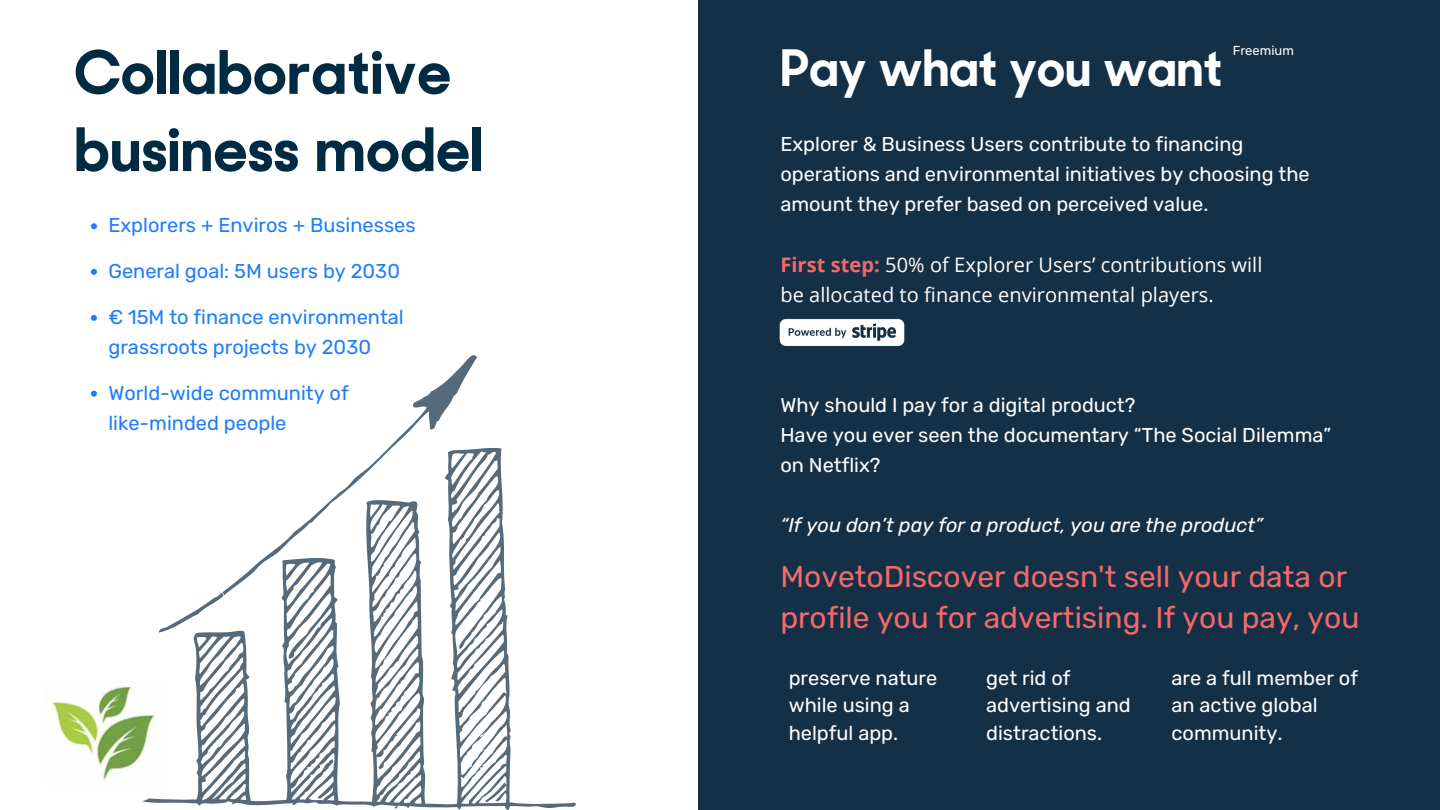
<style>
.page{position:relative;width:1440px;height:810px;background:#fff}
.page>*{position:absolute;margin:0;border:0;box-sizing:border-box;transform-origin:0 0}
.t1{font:700 60px/77.2px "Sharp Sans No 2";letter-spacing:.015em;color:#012b43}
.t2{font:700 50px "Sharp Sans No 2";color:#fff}
.t3{font:30px/41.2px "Rubik";color:#f46969}
.t4{font:20px/27.8px "Rubik";color:#fff}
.t5{font:20px/30px "Rubik";color:#1d7efa}
.t6{font:20px/30px "Open Sans";letter-spacing:.005em;color:#fff}
.t7{font:italic 20px "Rubik";color:#fff}
.t8{font:13px "Rubik";color:#fff}
.s1{font-weight:700;color:#f46969}
</style>
<div class="page">
<svg style="left:142px;top:448px;width:434px;height:362px"></svg>
<svg style="left:222px;top:355px;width:255px;height:240px"></svg>
<svg style="left:159px;top:593px;width:65px;height:40px"></svg>
<div style="left:698px;top:0;width:742px;height:810px;background:#143047"></div>
<img style="left:51px;top:680px;width:114px;height:108px">
<img style="left:779px;top:319px;width:126px;height:28px">
<svg style="left:91px;top:223px;width:6px;height:6px"></svg>
<svg style="left:91px;top:269px;width:6px;height:6px"></svg>
<svg style="left:91px;top:315px;width:6px;height:6px"></svg>
<svg style="left:91px;top:391px;width:6px;height:6px"></svg>
<h2 class="t8" style="left:1233px;top:43px;width:63px">Freemium</h2>
<p class="t1" style="left:74px;top:40px;width:410px">Collaborative business model</p>
<p class="t2" style="left:781px;top:48px;width:443px">Pay what you want</p>
<p class="t4" style="left:780px;top:129px;width:531px;line-height:30px">Explorer &amp; Business Users contribute to financing operations and environmental initiatives by choosing the amount they prefer based on perceived value.</p>
<p class="t5" style="left:108px;top:210px;width:309px">Explorers + Enviros + Businesses</p>
<p class="t5" style="left:108px;top:256px;width:293px">General goal: 5M users by 2030</p>
<h4 class="t5" style="left:108px;top:302px;width:297px">€ 15M to finance environmental grassroots projects by 2030</h4>
<h4 class="t5" style="left:108px;top:378px;width:242px">World-wide community of like-minded people</h4>
<p class="t6" style="left:780px;top:249px;width:484px"><span class="s1">First step:</span> 50% of Explorer Users’ contributions will be allocated to finance environmental players.</p>
<p class="t4" style="left:780px;top:390px;width:552px;line-height:30px">Why should I pay for a digital product?<br>Have you ever seen the documentary “The Social Dilemma” on Netflix?</p>
<h4 class="t7" style="left:780px;top:513px;width:484px">“If you don’t pay for a product, you are the product”</h4>
<h4 class="t3" style="left:780px;top:556px;width:581px">MovetoDiscover doesn't sell your data or profile you for advertising. If you pay, you</h4>
<h3 class="t4" style="left:789px;top:664px;width:150px">preserve nature while using a helpful app.</h3>
<h4 class="t4" style="left:986px;top:664px;width:146px">get rid of advertising and distractions.</h4>
<h4 class="t4" style="left:1172px;top:664px;width:188px">are a full member of an active global community.</h4>
</div>
